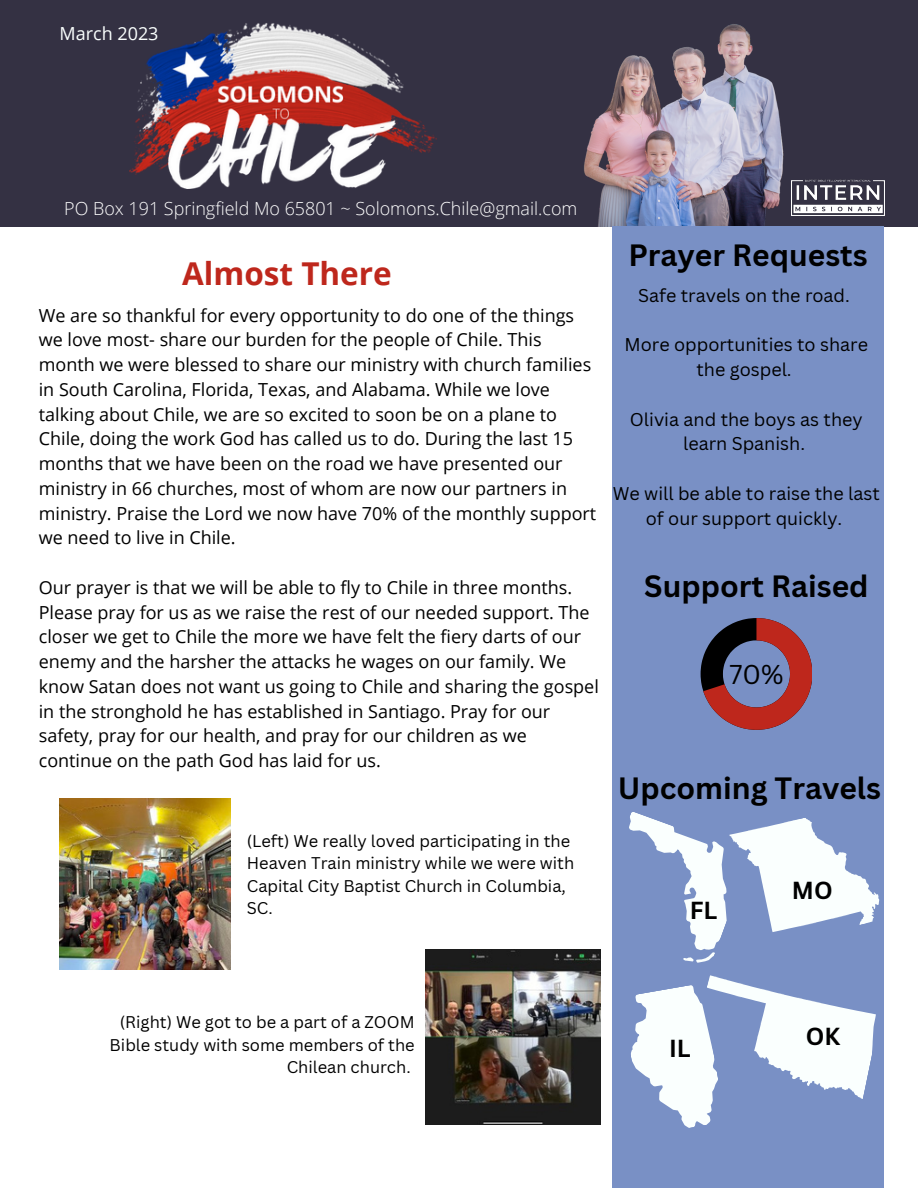
<style>
.page{position:relative;width:918px;height:1188px;background:#fff}
.page>*{position:absolute;margin:0;border:0;box-sizing:border-box;transform-origin:0 0}
.t1{font:700 31.5px "Open Sans";color:#be271c}
.t2{font:700 30px "Canva Sans";color:#000}
.t3{font:26.55px "Canva Sans";color:#000}
.t4{font:700 24px "Canva Sans";color:#000}
.t5{font:18px/24.8px "Open Sans";color:#000}
.t6{font:18px/24.8px "Canva Sans";color:#000;text-align:center}
.t7{font:300 18px "Open Sans";color:#fff}
.t8{font:18px "Open Sans";color:#fafffe}
.t9{font:16.5px/22.5px "Canva Sans";color:#000}
</style>
<div class="page">
<div style="left:0;top:0;width:918px;height:227px;background:#343143"></div>
<img style="left:130px;top:23px;width:307px;height:165px">
<img style="left:584px;top:24px;width:208px;height:202px">
<img style="left:792px;top:179px;width:92px;height:36px">
<div style="left:612px;top:227px;width:271px;height:961px;background:#7990c5"></div>
<svg style="left:701px;top:618px;width:111px;height:112px"></svg>
<svg style="left:590px;top:812px;width:290px;height:316px"></svg>
<img style="left:60px;top:799px;width:171px;height:171px">
<img style="left:426px;top:950px;width:174px;height:174px">
<p class="t8" style="left:60px;top:21px;width:100px">March 2023</p>
<p class="t7" style="left:64px;top:195px;width:515px">PO Box 191 Springfield Mo 65801 ~ Solomons.Chile@gmail.com</p>
<h1 class="t1" style="left:182px;top:251px;width:211px">Almost There</h1>
<p class="t5" style="left:39px;top:302px;width:559px">We are so thankful for every opportunity to do one of the things we love most- share our burden for the people of Chile. This month we were blessed to share our ministry with church families in South Carolina, Florida, Texas, and Alabama. While we love talking about Chile, we are so excited to soon be on a plane to Chile, doing the work God has called us to do. During the last 15 months that we have been on the road we have presented our ministry in 66 churches, most of whom are now our partners in ministry. Praise the Lord we now have 70% of the monthly support we need to live in Chile.</p>
<p class="t5" style="left:39px;top:575px;width:562px">Our prayer is that we will be able to fly to Chile in three months.<br>Please pray for us as we raise the rest of our needed support. The closer we get to Chile the more we have felt the fiery darts of our enemy and the harsher the attacks he wages on our family. We know Satan does not want us going to Chile and sharing the gospel in the stronghold he has established in Santiago. Pray for our safety, pray for our health, and pray for our children as we continue on the path God has laid for us.</p>
<p class="t9" style="left:247px;top:829px;width:329px">(Left) We really loved participating in the<br>Heaven Train ministry while we were with<br>Capital City Baptist Church in Columbia,<br>SC.</p>
<h2 class="t2" style="left:628px;top:234px;width:241px">Prayer Requests</h2>
<p class="t6" style="left:638px;top:282px;width:213px">Safe travels on the road.</p>
<p class="t6" style="left:625px;top:332px;width:245px">More opportunities to share the gospel.</p>
<p class="t6" style="left:630px;top:406px;width:234px">Olivia and the boys as they learn Spanish.</p>
<p class="t6" style="left:613px;top:480px;width:269px">We will be able to raise the last of our support quickly.</p>
<h2 class="t2" style="left:644px;top:565px;width:226px">Support Raised</h2>
<h3 class="t3" style="left:729px;top:656px;width:56px">70%</h3>
<h2 class="t2" style="left:618px;top:767px;width:265px">Upcoming Travels</h2>
<h3 class="t4" style="left:690px;top:893px;width:29px">FL</h3>
<h3 class="t4" style="left:792px;top:873px;width:42px">MO</h3>
<p class="t9" style="left:110px;top:1011px;width:307px;text-align:right">(Right) We got to be a part of a ZOOM<br>Bible study with some members of the<br>Chilean church.</p>
<h3 class="t4" style="left:669px;top:1032px;width:23px">IL</h3>
<h3 class="t4" style="left:806px;top:1020px;width:36px">OK</h3>
</div>
